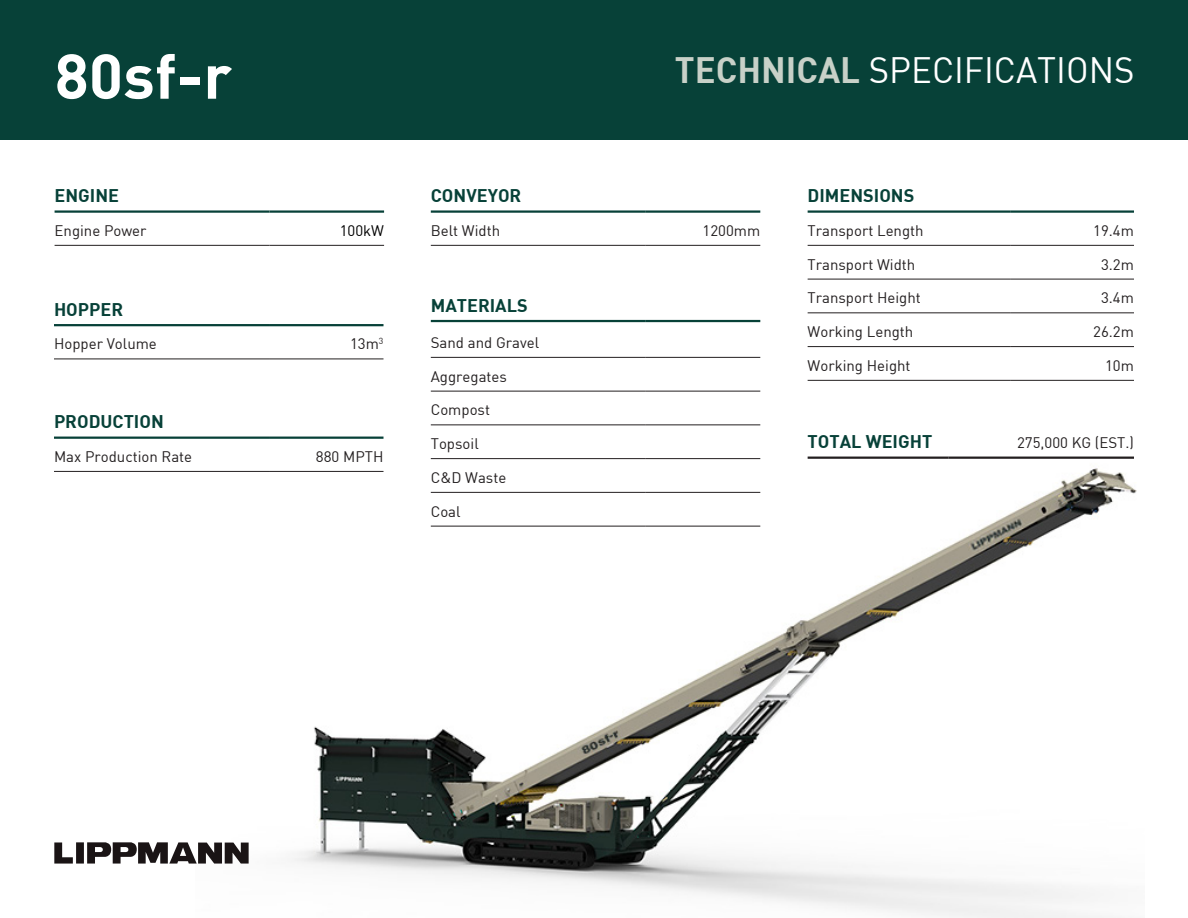
<style>
.page{position:relative;width:1188px;height:918px;background:#fff}
.page>*{position:absolute;margin:0;border:0;box-sizing:border-box;transform-origin:0 0}
.t1{font:62.1px "DIN Bold";color:#fff}
.t2{font:36px "DIN";color:#fff}
.t3{font:18px "DIN Bold";color:#074138}
.t4{font:15px "DIN";color:#231f20}
.t5{font:15px "DIN";color:#000}
.s1{font-family:"DIN Bold";color:#c8d1c8}
</style>
<div class="page">
<img style="left:195px;top:457px;width:942px;height:461px">
<hr style="left:431px;top:357px;width:215px;height:1px;background:#231f20">
<hr style="left:646px;top:357px;width:114px;height:1px;background:#231f20">
<hr style="left:431px;top:391px;width:215px;height:1px;background:#231f20">
<hr style="left:646px;top:391px;width:114px;height:1px;background:#231f20">
<hr style="left:431px;top:424px;width:215px;height:1px;background:#231f20">
<hr style="left:646px;top:424px;width:114px;height:1px;background:#231f20">
<hr style="left:431px;top:458px;width:215px;height:1px;background:#231f20">
<hr style="left:646px;top:458px;width:114px;height:1px;background:#231f20">
<hr style="left:431px;top:492px;width:215px;height:1px;background:#231f20">
<hr style="left:646px;top:492px;width:114px;height:1px;background:#231f20">
<hr style="left:431px;top:526px;width:215px;height:1px;background:#231f20">
<hr style="left:646px;top:526px;width:114px;height:1px;background:#231f20">
<hr style="left:431px;top:245px;width:215px;height:1px;background:#231f20">
<hr style="left:646px;top:245px;width:114px;height:1px;background:#231f20">
<hr style="left:431px;top:210px;width:215px;height:3px;background:#074138">
<hr style="left:646px;top:210px;width:114px;height:3px;background:#074138">
<hr style="left:431px;top:320px;width:215px;height:2px;background:#074138">
<hr style="left:646px;top:320px;width:114px;height:2px;background:#074138">
<hr style="left:808px;top:457px;width:140px;height:2px;background:#231f20">
<hr style="left:948px;top:457px;width:186px;height:2px;background:#231f20">
<hr style="left:808px;top:245px;width:202px;height:1px;background:#231f20">
<hr style="left:1010px;top:245px;width:124px;height:1px;background:#231f20">
<hr style="left:808px;top:279px;width:202px;height:1px;background:#231f20">
<hr style="left:1010px;top:279px;width:124px;height:1px;background:#231f20">
<hr style="left:808px;top:312px;width:202px;height:1px;background:#231f20">
<hr style="left:1010px;top:312px;width:124px;height:1px;background:#231f20">
<hr style="left:808px;top:346px;width:202px;height:1px;background:#231f20">
<hr style="left:1010px;top:346px;width:124px;height:1px;background:#231f20">
<hr style="left:808px;top:380px;width:202px;height:1px;background:#231f20">
<hr style="left:1010px;top:380px;width:124px;height:1px;background:#231f20">
<hr style="left:808px;top:210px;width:202px;height:3px;background:#074138">
<hr style="left:1010px;top:210px;width:124px;height:3px;background:#074138">
<div style="left:0;top:0;width:1188px;height:139px;background:#074138"></div>
<svg style="left:54px;top:842px;width:19px;height:22px"></svg>
<div style="left:76px;top:842px;width:8px;height:22px;background:#1a1415"></div>
<svg style="left:87px;top:842px;width:162px;height:22px"></svg>
<hr style="left:54px;top:359px;width:215px;height:1px;background:#231f20">
<hr style="left:269px;top:359px;width:115px;height:1px;background:#231f20">
<hr style="left:54px;top:324px;width:215px;height:2px;background:#074138">
<hr style="left:269px;top:324px;width:115px;height:2px;background:#074138">
<hr style="left:55px;top:245px;width:215px;height:1px;background:#231f20">
<hr style="left:270px;top:245px;width:114px;height:1px;background:#231f20">
<hr style="left:55px;top:210px;width:215px;height:3px;background:#074138">
<hr style="left:270px;top:210px;width:114px;height:3px;background:#074138">
<hr style="left:54px;top:471px;width:215px;height:1px;background:#231f20">
<hr style="left:269px;top:471px;width:115px;height:1px;background:#231f20">
<hr style="left:54px;top:437px;width:215px;height:2px;background:#074138">
<hr style="left:269px;top:437px;width:115px;height:2px;background:#074138">
<p class="t1" style="left:55px;top:36px;width:179px">80sf-r</p>
<p class="t2" style="left:675px;top:48px;width:461px"><span class="s1">TECHNICAL</span> SPECIFICATIONS</p>
<p class="t3" style="left:55px;top:184px;width:66px">ENGINE</p>
<p class="t4" style="left:55px;top:221px;width:94px">Engine Power</p>
<p class="t5" style="left:340px;top:221px;width:46px">100kW</p>
<p class="t3" style="left:54px;top:297px;width:71px">HOPPER</p>
<p class="t4" style="left:54px;top:335px;width:104px">Hopper Volume</p>
<p class="t4" style="left:350px;top:335px;width:35px">13m<sup>3</sup></p>
<p class="t3" style="left:54px;top:410px;width:111px">PRODUCTION</p>
<p class="t4" style="left:54px;top:447px;width:140px">Max Production Rate</p>
<p class="t4" style="left:316px;top:447px;width:69px">880 MPTH</p>
<p class="t3" style="left:431px;top:184px;width:92px">CONVEYOR</p>
<p class="t4" style="left:431px;top:221px;width:71px">Belt Width</p>
<p class="t4" style="left:703px;top:221px;width:59px">1200mm</p>
<p class="t3" style="left:431px;top:293px;width:98px">MATERIALS</p>
<p class="t4" style="left:431px;top:333px;width:110px">Sand and Gravel</p>
<p class="t4" style="left:431px;top:367px;width:78px">Aggregates</p>
<p class="t4" style="left:431px;top:401px;width:61px">Compost</p>
<p class="t4" style="left:431px;top:434px;width:49px">Topsoil</p>
<p class="t4" style="left:431px;top:468px;width:77px">C&amp;D Waste</p>
<p class="t4" style="left:431px;top:502px;width:31px">Coal</p>
<p class="t3" style="left:808px;top:184px;width:108px">DIMENSIONS</p>
<p class="t4" style="left:808px;top:221px;width:117px">Transport Length</p>
<p class="t4" style="left:1093px;top:221px;width:42px">19.4m</p>
<p class="t4" style="left:808px;top:255px;width:109px">Transport Width</p>
<p class="t4" style="left:1101px;top:255px;width:34px">3.2m</p>
<p class="t4" style="left:808px;top:289px;width:115px">Transport Height</p>
<p class="t4" style="left:1101px;top:289px;width:34px">3.4m</p>
<p class="t4" style="left:808px;top:322px;width:107px">Working Length</p>
<p class="t4" style="left:1093px;top:322px;width:42px">26.2m</p>
<p class="t4" style="left:808px;top:356px;width:104px">Working Height</p>
<p class="t4" style="left:1105px;top:356px;width:30px">10m</p>
<p class="t3" style="left:808px;top:430px;width:126px">TOTAL WEIGHT</p>
<p class="t4" style="left:1017px;top:433px;width:118px">275,000 KG (EST.)</p>
</div>
